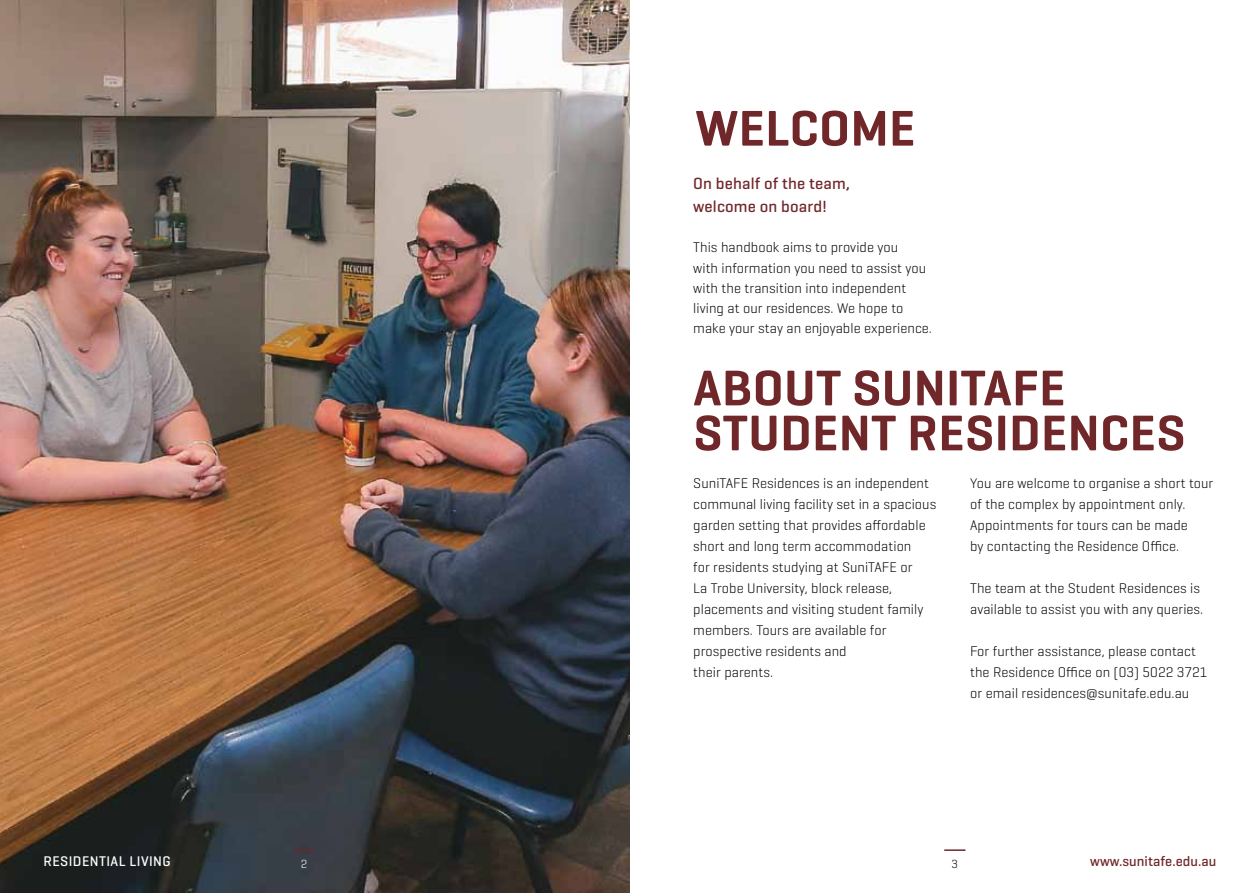
<style>
.page{position:relative;width:1259px;height:893px;background:#fff}
.page>*{position:absolute;margin:0;border:0;box-sizing:border-box;transform-origin:0 0}
.t1{font:600 51px/45px "Geogrotesque";letter-spacing:.01em;color:#70272a}
.t2{font:500 16.5px/23.2px "Geogrotesque";letter-spacing:.01em;color:#70272a}
.t3{font:300 14.25px/21px "Geogrotesque";letter-spacing:.005em;color:#000}
.t4{font:500 14.25px "Geogrotesque";letter-spacing:.005em;color:#70272a}
.t5{font:500 14.25px "Geogrotesque";letter-spacing:.03em;color:#fff}
.t6{font:300 12px "Geogrotesque";color:#fff}
.t7{font:300 12px "Geogrotesque";color:#000}
</style>
<div class="page">
<img style="left:0;top:0;width:629px;height:893px">
<hr style="left:944px;top:849px;width:21px;height:2px;background:#70272a">
<hr style="left:293px;top:849px;width:22px;height:2px;background:#70272a">
<h1 class="t1" style="left:695px;top:105px;width:221px">WELCOME</h1>
<p class="t2" style="left:693px;top:171px;width:158px">On behalf of the team, welcome on board!</p>
<p class="t3" style="left:693px;top:237px;width:240px;line-height:20.2px">This handbook aims to provide you<br>with information you need to assist you with the transition into independent living at our residences. We hope to make your stay an enjoyable experience.</p>
<h1 class="t1" style="left:693px;top:365px;width:463px">ABOUT SUNITAFE<br>STUDENT RESIDENCES</h1>
<p class="t3" style="left:693px;top:473px;width:244px">SuniTAFE Residences is an independent communal living facility set in a spacious garden setting that provides affordable short and long term accommodation<br>for residents studying at SuniTAFE or<br>La Trobe University, block release, placements and visiting student family members. Tours are available for prospective residents and<br>their parents.</p>
<p class="t3" style="left:970px;top:473px;width:245px">You are welcome to organise a short tour of the complex by appointment only.<br>Appointments for tours can be made<br>by contacting the Residence Office.</p>
<p class="t3" style="left:970px;top:578px;width:235px">The team at the Student Residences is available to assist you with any queries.</p>
<p class="t3" style="left:970px;top:641px;width:239px">For further assistance, please contact the Residence Office on (03) 5022 3721 or email residences@sunitafe.edu.au</p>
<p class="t5" style="left:44px;top:853px;width:129px">RESIDENTIAL LIVING</p>
<p class="t6" style="left:301px;top:857px;width:8px">2</p>
<p class="t7" style="left:951px;top:857px;width:8px">3</p>
<p class="t4" style="left:1090px;top:853px;width:128px">www.sunitafe.edu.au</p>
</div>
